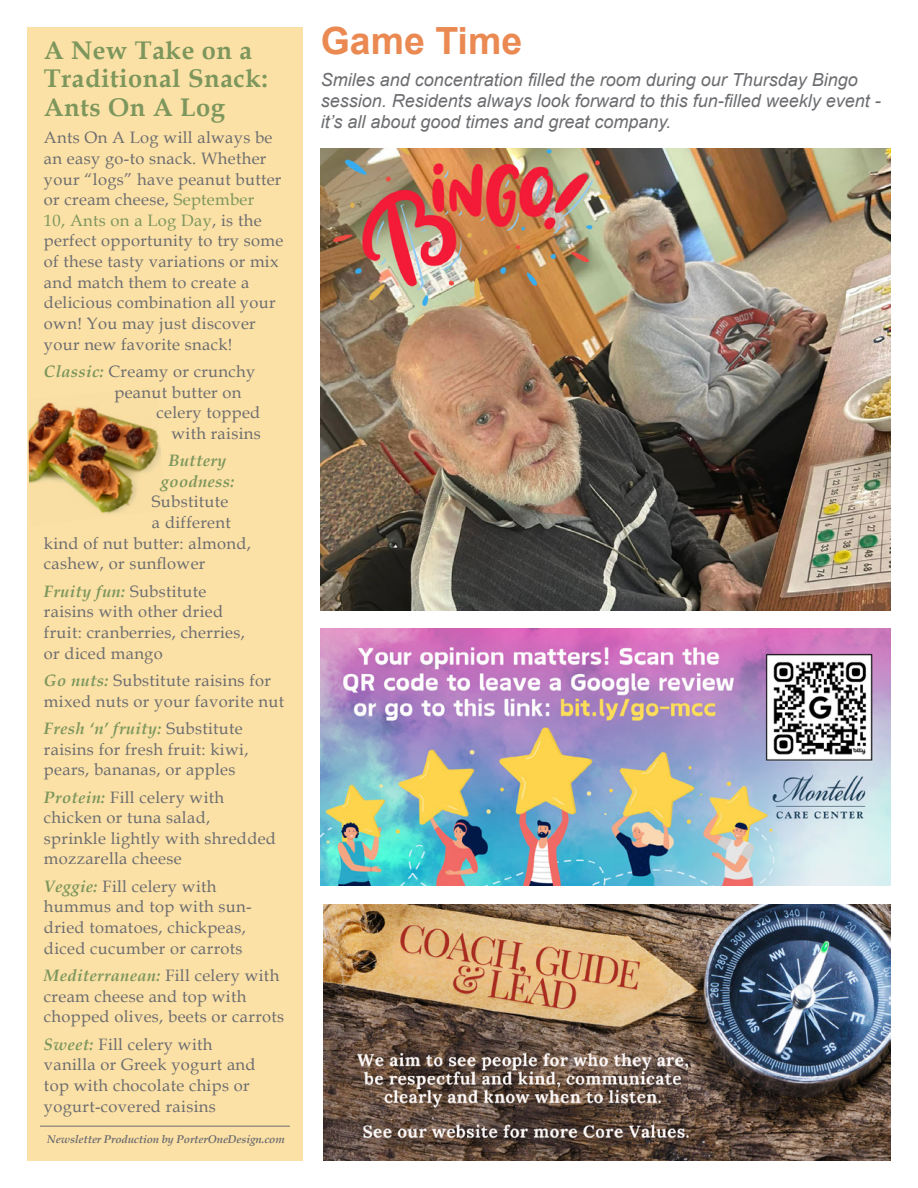
<style>
.page{position:relative;width:918px;height:1188px;background:#fff}
.page>*{position:absolute;margin:0;border:0;box-sizing:border-box;transform-origin:0 0}
.t1{font:700 37.5px "Arial";color:#ea8952}
.t2{font:700 25.5px/28.5px "Book Antiqua";letter-spacing:.02em;color:#7c965c}
.t3{font:italic 18px/21px "Arial";color:#6c6d70}
.t4{font:16.5px/20.7px "Book Antiqua";letter-spacing:.02em;color:#6c6d70}
.t5{font:italic 700 16.5px "Book Antiqua";letter-spacing:.02em;color:#7c965c}
.t6{font:italic 700 11.25px "Book Antiqua";letter-spacing:-.01em;color:#6c6d70}
.s1{color:#7c965c}
.s2{font-weight:700;font-style:italic;color:#7c965c}
</style>
<div class="page">
<div style="left:27px;top:27px;width:276px;height:1134px;background:#fce1a6"></div>
<hr style="left:40px;top:1126px;width:250px;height:1px;background:#6c6d70">
<img style="left:323px;top:904px;width:568px;height:257px">
<img style="left:28px;top:402px;width:133px;height:112px">
<img style="left:321px;top:148px;width:570px;height:462px">
<img style="left:321px;top:628px;width:570px;height:258px">
<p class="t2" style="left:44px;top:36px;width:225px">A New Take on a<br>Traditional Snack:<br>Ants On A Log</p>
<p class="t4" style="left:44px;top:127px;width:241px">Ants On A Log will always be an easy go-to snack. Whether your “logs” have peanut butter or cream cheese, <span class="s1">September<br>10, Ants on a Log Day</span>, is the perfect opportunity to try some of these tasty variations or mix and match them to create a delicious combination all your own! You may just discover your new favorite snack!</p>
<p class="t4" style="left:44px;top:361px;width:213px"><span class="s2">Classic:</span> Creamy or crunchy</p>
<p class="t4" style="left:114px;top:381px;width:129px">peanut butter on</p>
<p class="t4" style="left:156px;top:402px;width:105px">celery topped</p>
<p class="t4" style="left:171px;top:422px;width:91px">with raisins</p>
<p class="t5" style="left:168px;top:449px;width:59px">Buttery</p>
<p class="t5" style="left:161px;top:470px;width:75px">goodness:</p>
<p class="t4" style="left:152px;top:491px;width:78px">Substitute</p>
<p class="t4" style="left:152px;top:512px;width:80px">a different</p>
<p class="t4" style="left:44px;top:532px;width:208px">kind of nut butter: almond,</p>
<p class="t4" style="left:44px;top:553px;width:163px">cashew, or sunflower</p>
<p class="t4" style="left:44px;top:580px;width:203px"><span class="s2">Fruity fun:</span> Substitute raisins with other dried fruit: cranberries, cherries, or diced mango</p>
<p class="t4" style="left:44px;top:670px;width:242px"><span class="s2">Go nuts:</span> Substitute raisins for mixed nuts or your favorite nut</p>
<p class="t4" style="left:44px;top:718px;width:206px"><span class="s2">Fresh ‘n’ fruity:</span> Substitute raisins for fresh fruit: kiwi, pears, bananas, or apples</p>
<p class="t4" style="left:44px;top:786px;width:234px"><span class="s2">Protein:</span> Fill celery with chicken or tuna salad, sprinkle lightly with shredded mozzarella cheese</p>
<p class="t4" style="left:44px;top:875px;width:209px"><span class="s2">Veggie:</span> Fill celery with hummus and top with sun&shy;dried tomatoes, chickpeas, diced cucumber or carrots</p>
<p class="t4" style="left:44px;top:965px;width:242px"><span class="s2">Mediterranean:</span> Fill celery with cream cheese and top with chopped olives, beets or carrots</p>
<p class="t4" style="left:44px;top:1033px;width:213px"><span class="s2">Sweet:</span> Fill celery with vanilla or Greek yogurt and top with chocolate chips or yogurt-covered raisins</p>
<p class="t6" style="left:47px;top:1131px;width:239px">Newsletter Production by PorterOneDesign.com</p>
<p class="t1" style="left:321px;top:15px;width:203px">Game Time</p>
<p class="t3" style="left:321px;top:69px;width:562px">Smiles and concentration filled the room during our Thursday Bingo session. Residents always look forward to this fun-filled weekly event - it’s all about good times and great company.</p>
</div>
